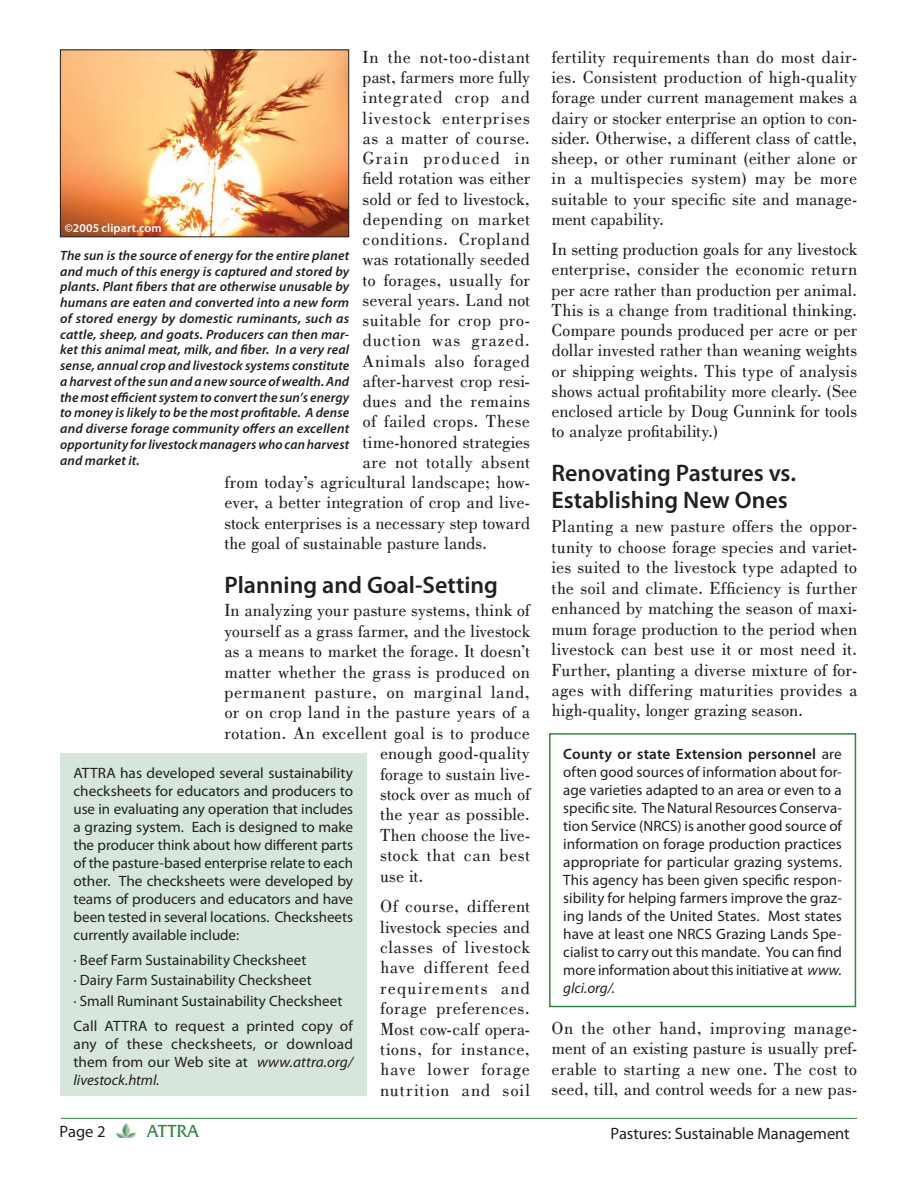
<style>
.page{position:relative;width:918px;height:1188px;background:#fff}
.page>*{position:absolute;margin:0;border:0;box-sizing:border-box;transform-origin:0 0}
.t1{font:600 24px/27px "Myriad Pro";color:#231f20}
.t2{font:18px/20.2px "Bodoni";letter-spacing:.015em;color:#231f20;text-align:justify}
.t3{font:18px "Bodoni";letter-spacing:.055em;color:#231f20}
.t4{font:18px "Bodoni";letter-spacing:.035em;color:#231f20}
.t5{font:18px "Bodoni";letter-spacing:.05em;color:#231f20}
.t6{font:18px "Bodoni";letter-spacing:.04em;color:#231f20}
.t7{font:18px "Bodoni";letter-spacing:-.005em;color:#231f20}
.t8{font:18px "Bodoni";letter-spacing:.045em;color:#231f20}
.t9{font:18px "Bodoni";letter-spacing:-.01em;color:#231f20}
.t10{font:18px "Bodoni";letter-spacing:.075em;color:#231f20}
.t11{font:18px "Friz Quadrata IT Cby BT";letter-spacing:-.01em;color:#338445}
.t12{font:16.5px "Myriad Pro";letter-spacing:-.005em;color:#231f20}
.t13{font:15px/18px "Myriad Pro";color:#231f20;text-align:justify}
.t14{font:italic 600 13.5px/15.8px "Myriad Pro";letter-spacing:.005em;color:#231f20;text-align:justify}
.t15{font:600 12px "Myriad Pro";letter-spacing:.01em;color:#fff}
.s1{font-style:italic}
.s2{font-weight:600}
</style>
<div class="page">
<img style="left:116px;top:1123px;width:20px;height:14px">
<div style="left:549px;top:733px;width:307px;height:274px;border:2px solid #338445"></div>
<div style="left:60px;top:753px;width:307px;height:343px;background:#d6e6da"></div>
<hr style="left:61px;top:1118px;width:796px;height:1px;background:#338445">
<img style="left:62px;top:52px;width:285px;height:183px">
<div style="left:60px;top:50px;width:289px;height:187px;border:1px solid #231f20"></div>
<p class="t4" style="left:363px;top:46px;width:169px">In the not-too-distant</p>
<p class="t2" style="left:363px;top:67px;width:169px">past, farmers more fully</p>
<p class="t3" style="left:363px;top:87px;width:169px">integrated crop and</p>
<p class="t3" style="left:363px;top:107px;width:169px">livestock enterprises</p>
<p class="t2" style="left:363px;top:128px;width:169px">as a matter of course.</p>
<p class="t10" style="left:363px;top:148px;width:169px">Grain produced in</p>
<p class="t2" style="left:363px;top:169px;width:169px">field rotation was either</p>
<p class="t7" style="left:363px;top:188px;width:169px">sold or fed to livestock,</p>
<p class="t2" style="left:363px;top:209px;width:169px">depending on market</p>
<p class="t8" style="left:363px;top:229px;width:169px">conditions. Cropland</p>
<p class="t2" style="left:363px;top:250px;width:169px">was rotationally seeded</p>
<p class="t2" style="left:363px;top:270px;width:169px">to forages, usually for</p>
<p class="t2" style="left:363px;top:290px;width:169px">several years. Land not</p>
<p class="t2" style="left:363px;top:310px;width:169px">suitable for crop pro-</p>
<p class="t5" style="left:363px;top:330px;width:169px">duction was grazed.</p>
<p class="t5" style="left:363px;top:350px;width:169px">Animals also foraged</p>
<p class="t2" style="left:363px;top:371px;width:169px">after-harvest crop resi-</p>
<p class="t2" style="left:363px;top:391px;width:169px">dues and the remains</p>
<p class="t2" style="left:363px;top:412px;width:169px">of failed crops. These</p>
<p class="t2" style="left:363px;top:432px;width:169px">time-honored strategies</p>
<p class="t2" style="left:363px;top:452px;width:169px">are not totally absent</p>
<p class="t2" style="left:224px;top:472px;width:307px">from today’s agricultural landscape; how-</p>
<p class="t2" style="left:224px;top:493px;width:307px">ever, a better integration of crop and live-</p>
<p class="t2" style="left:224px;top:513px;width:307px">stock enterprises is a necessary step toward</p>
<p class="t2" style="left:224px;top:533px;width:264px">the goal of sustainable pasture lands.</p>
<h1 class="t1" style="left:224px;top:573px;width:275px">Planning and Goal-Setting</h1>
<p class="t2" style="left:224px;top:601px;width:307px">In analyzing your pasture systems, think of</p>
<p class="t2" style="left:224px;top:621px;width:307px">yourself as a grass farmer, and the livestock</p>
<p class="t2" style="left:224px;top:641px;width:307px">as a means to market the forage. It doesn’t</p>
<p class="t2" style="left:224px;top:662px;width:307px">matter whether the grass is produced on</p>
<p class="t6" style="left:224px;top:682px;width:307px">permanent pasture, on marginal land,</p>
<p class="t2" style="left:224px;top:703px;width:307px">or on crop land in the pasture years of a</p>
<p class="t2" style="left:224px;top:723px;width:307px">rotation. An excellent goal is to produce</p>
<p class="t2" style="left:380px;top:743px;width:151px">enough good-quality</p>
<p class="t2" style="left:380px;top:764px;width:151px">forage to sustain live-</p>
<p class="t9" style="left:380px;top:784px;width:151px">stock over as much of</p>
<p class="t2" style="left:380px;top:805px;width:151px">the year as possible.</p>
<p class="t2" style="left:380px;top:825px;width:151px">Then choose the live-</p>
<p class="t4" style="left:380px;top:845px;width:151px">stock that can best</p>
<p class="t2" style="left:380px;top:866px;width:45px">use it.</p>
<p class="t2" style="left:380px;top:896px;width:151px">Of course, different livestock species and classes of livestock have different feed requirements and forage preferences.<br>Most cow-calf opera&shy;tions, for instance, have lower forage nutrition and soil</p>
<p class="t15" style="left:65px;top:223px;width:98px">©2005 clipart.com</p>
<p class="t14" style="left:60px;top:249px;width:291px">The sun is the source of energy for the entire planet and much of this energy is captured and stored by plants. Plant fibers that are otherwise unusable by humans are eaten and converted into a new form of stored energy by domestic ruminants, such as cattle, sheep, and goats. Producers can then mar&shy;ket this animal meat, milk, and fiber. In a very real sense, annual crop and livestock systems constitute a harvest of the sun and a new source of wealth. And the most efficient system to convert the sun’s energy to money is likely to be the most profitable. A dense and diverse forage community offers an excellent opportunity for livestock managers who can harvest and market it.</p>
<p class="t13" style="left:74px;top:765px;width:281px">ATTRA has developed several sustainability checksheets for educators and producers to use in evaluating any operation that includes a grazing system. Each is designed to make the producer think about how different parts of the pasture-based enterprise relate to each other. The checksheets were developed by teams of producers and educators and have been tested in several locations. Checksheets currently available include:</p>
<p class="t13" style="left:74px;top:951px;width:270px;line-height:20.7px;text-align:left">· Beef Farm Sustainability Checksheet<br>· Dairy Farm Sustainability Checksheet<br>· Small Ruminant Sustainability Checksheet</p>
<p class="t13" style="left:74px;top:1018px;width:281px">Call ATTRA to request a printed copy of any of these checksheets, or download them from our Web site at <span class="s1">www.attra.org/ livestock.html.</span></p>
<p class="t2" style="left:552px;top:47px;width:307px">fertility requirements than do most dair&shy;ies. Consistent production of high-quality forage under current management makes a dairy or stocker enterprise an option to con&shy;sider. Otherwise, a different class of cattle, sheep, or other ruminant (either alone or in a multispecies system) may be more suitable to your specific site and manage&shy;ment capability.</p>
<p class="t2" style="left:552px;top:239px;width:307px">In setting production goals for any livestock enterprise, consider the economic return per acre rather than production per animal.<br>This is a change from traditional thinking.<br>Compare pounds produced per acre or per dollar invested rather than weaning weights or shipping weights. This type of analysis shows actual profitability more clearly. (See enclosed article by Doug Gunnink for tools to analyze profitability.)</p>
<h1 class="t1" style="left:552px;top:462px;width:246px">Renovating Pastures vs.<br>Establishing New Ones</h1>
<p class="t2" style="left:552px;top:516px;width:307px">Planting a new pasture offers the oppor&shy;tunity to choose forage species and variet&shy;ies suited to the livestock type adapted to the soil and climate. Efficiency is further enhanced by matching the season of maxi&shy;mum forage production to the period when livestock can best use it or most need it.<br>Further, planting a diverse mixture of for&shy;ages with differing maturities provides a high-quality, longer grazing season.</p>
<p class="t13" style="left:563px;top:746px;width:280px"><span class="s2">County or state Extension personnel</span> are often good sources of information about for&shy;age varieties adapted to an area or even to a specific site. The Natural Resources Conserva&shy;tion Service (NRCS) is another good source of information on forage production practices appropriate for particular grazing systems.<br>This agency has been given specific respon&shy;sibility for helping farmers improve the graz&shy;ing lands of the United States. Most states have at least one NRCS Grazing Lands Spe&shy;cialist to carry out this mandate. You can find more information about this initiative at <span class="s1">www. glci.org/.</span></p>
<p class="t2" style="left:552px;top:1018px;width:307px">On the other hand, improving manage&shy;ment of an existing pasture is usually pref&shy;erable to starting a new one. The cost to seed, till, and control weeds for a new pas-</p>
<p class="t12" style="left:60px;top:1126px;width:47px">Page 2</p>
<p class="t11" style="left:147px;top:1120px;width:53px">ATTRA</p>
<p class="t12" style="left:610px;top:1127px;width:241px">Pastures: Sustainable Management</p>
</div>
